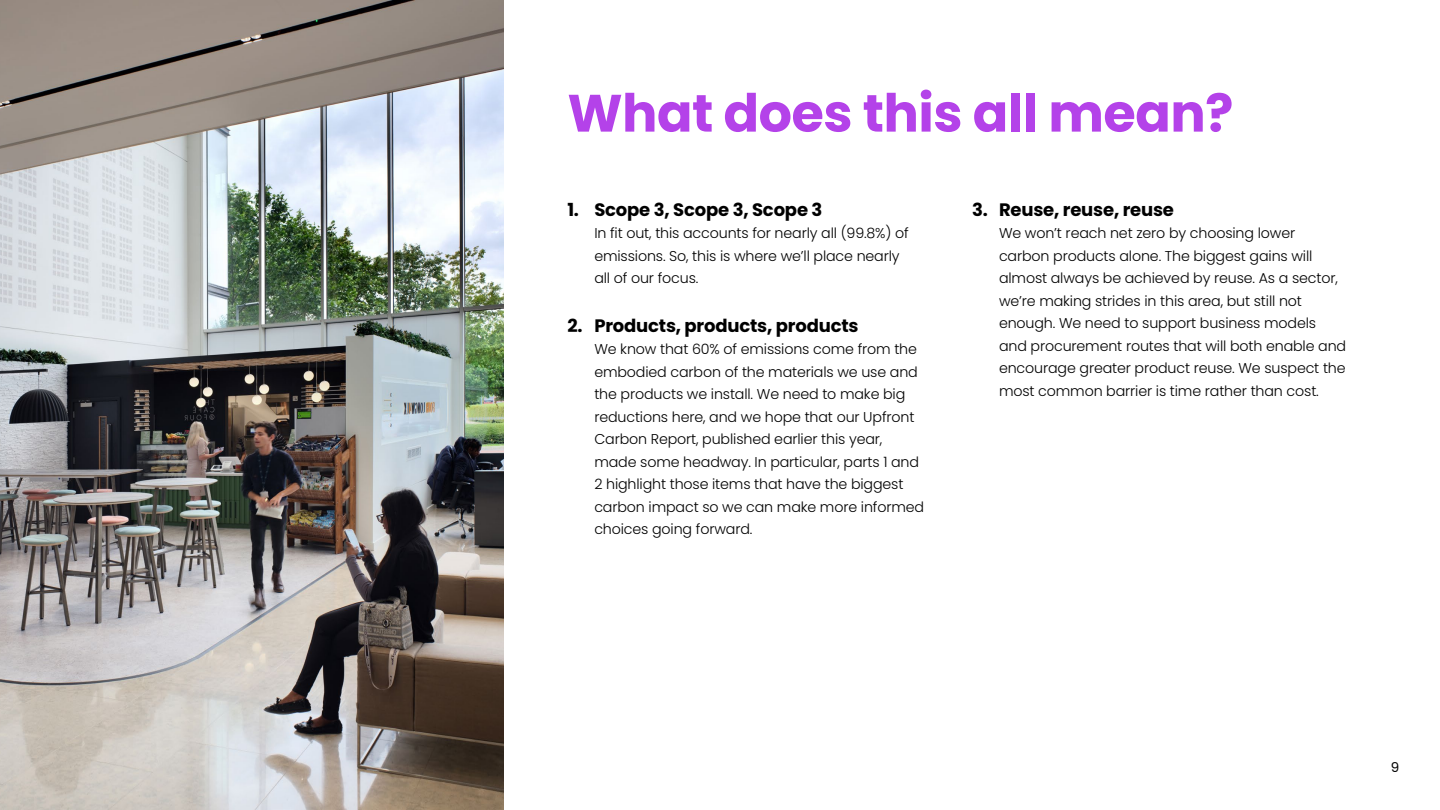
<style>
.page{position:relative;width:1440px;height:810px;background:#fff}
.page>*{position:absolute;margin:0;border:0;box-sizing:border-box;transform-origin:0 0}
.t1{font:700 52.5px "Poppins";letter-spacing:-.01em;color:#b442e9}
.t2{font:700 18px "Poppins";letter-spacing:-.01em;color:#000}
.t3{font:300 14.25px/22.5px "Poppins";letter-spacing:-.01em;color:#000}
.t4{font:13.5px "Poppins";color:#000}
</style>
<div class="page">
<img style="left:0;top:0;width:504px;height:810px">
<p class="t1" style="left:567px;top:83px;width:668px">What does this all mean?</p>
<p class="t2" style="left:567px;top:199px;width:257px">1. Scope 3, Scope 3, Scope 3</p>
<p class="t3" style="left:594px;top:222px;width:316px">In fit out, this accounts for nearly all (99.8%) of emissions. So, this is where we’ll place nearly all of our focus.</p>
<p class="t2" style="left:567px;top:315px;width:293px">2. Products, products, products</p>
<p class="t3" style="left:594px;top:338px;width:331px">We know that 60% of emissions come from the embodied carbon of the materials we use and the products we install. We need to make big reductions here, and we hope that our Upfront Carbon Report, published earlier this year, made some headway. In particular, parts 1 and 2 highlight those items that have the biggest carbon impact so we can make more informed choices going forward.</p>
<p class="t2" style="left:972px;top:199px;width:204px">3. Reuse, reuse, reuse</p>
<p class="t3" style="left:999px;top:222px;width:349px">We won’t reach net zero by choosing lower carbon products alone. The biggest gains will almost always be achieved by reuse. As a sector, we’re making strides in this area, but still not enough. We need to support business models and procurement routes that will both enable and encourage greater product reuse. We suspect the most common barrier is time rather than cost.</p>
<p class="t4" style="left:1391px;top:760px;width:10px">9</p>
</div>
